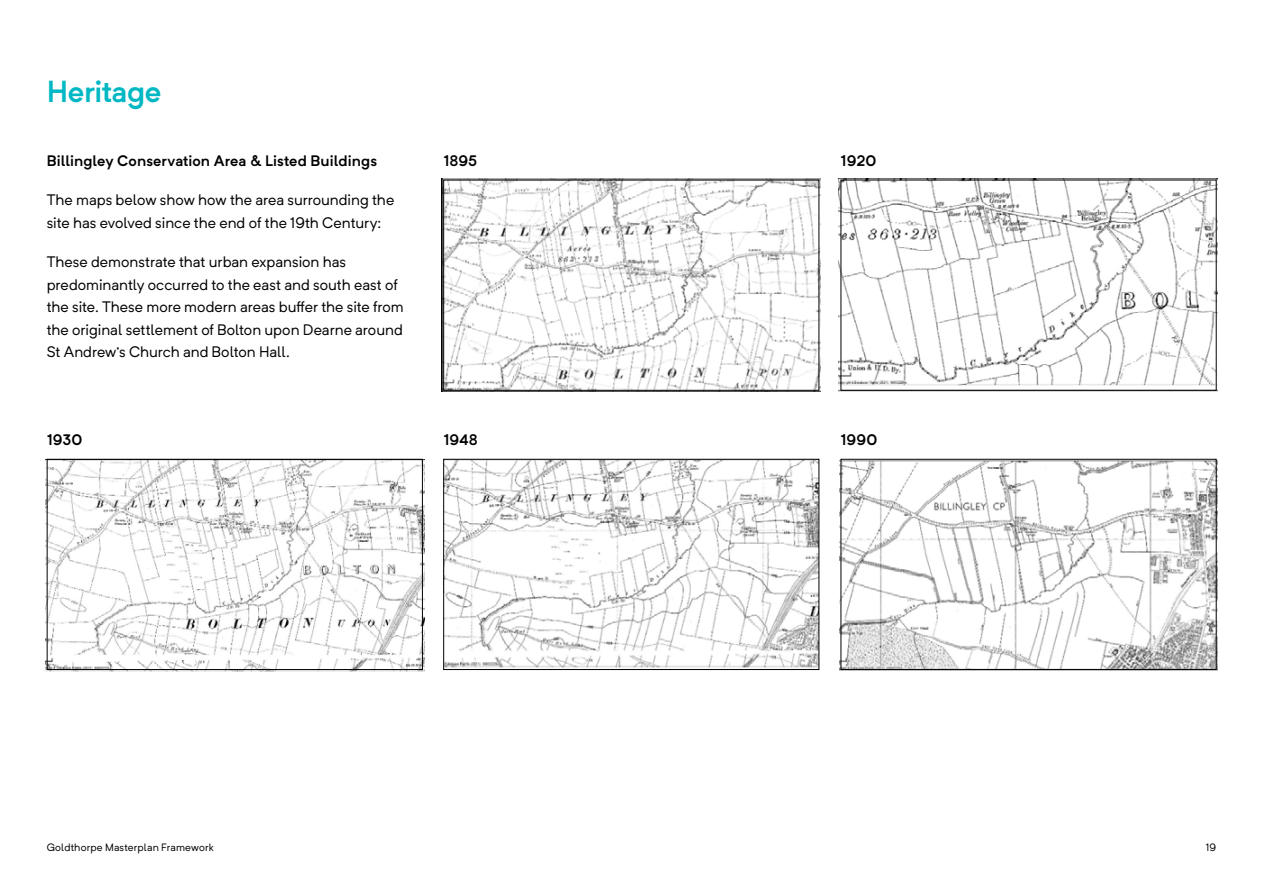
<style>
.page{position:relative;width:1263px;height:893px;background:#fff}
.page>*{position:absolute;margin:0;border:0;box-sizing:border-box;transform-origin:0 0}
.t1{font:600 30px "Neutrif Pro";letter-spacing:-.015em;color:#00b7c4}
.t2{font:15px/22.5px "Neutrif Pro";color:#000}
.t3{font:600 15px "Neutrif Pro";letter-spacing:.005em;color:#000}
.t4{font:10.5px "Neutrif Pro";letter-spacing:.015em;color:#000}
</style>
<div class="page">
<img style="left:442px;top:178px;width:379px;height:214px">
<div style="left:443px;top:180px;width:376px;height:211px;border:1px solid #000"></div>
<img style="left:839px;top:178px;width:379px;height:214px">
<div style="left:840px;top:180px;width:376px;height:211px;border:1px solid #000"></div>
<img style="left:445px;top:461px;width:372px;height:207px">
<img style="left:45px;top:459px;width:379px;height:212px">
<div style="left:47px;top:459px;width:376px;height:211px;border:1px solid #000"></div>
<div style="left:443px;top:459px;width:376px;height:211px;border:1px solid #000"></div>
<img style="left:839px;top:459px;width:379px;height:212px">
<div style="left:840px;top:459px;width:376px;height:211px;border:1px solid #000"></div>
<h3 class="t1" style="left:47px;top:72px;width:116px">Heritage</h3>
<p class="t3" style="left:47px;top:150px;width:332px">Billingley Conservation Area &amp; Listed Buildings</p>
<p class="t2" style="left:47px;top:189px;width:349px">The maps below show how the area surrounding the site has evolved since the end of the 19th Century:</p>
<p class="t2" style="left:47px;top:251px;width:359px">These demonstrate that urban expansion has predominantly occurred to the east and south east of the site. These more modern areas bufer the site from the original settlement of Bolton upon Dearne around St Andrew’s Church and Bolton Hall.</p>
<p class="t3" style="left:444px;top:150px;width:35px">1895</p>
<p class="t3" style="left:841px;top:150px;width:37px">1920</p>
<p class="t3" style="left:47px;top:430px;width:37px">1930</p>
<p class="t3" style="left:444px;top:430px;width:36px">1948</p>
<p class="t3" style="left:841px;top:430px;width:38px">1990</p>
<p class="t4" style="left:47px;top:841px;width:168px">Goldthorpe Masterplan Framework</p>
<p class="t4" style="left:1206px;top:841px;width:12px">19</p>
</div>
